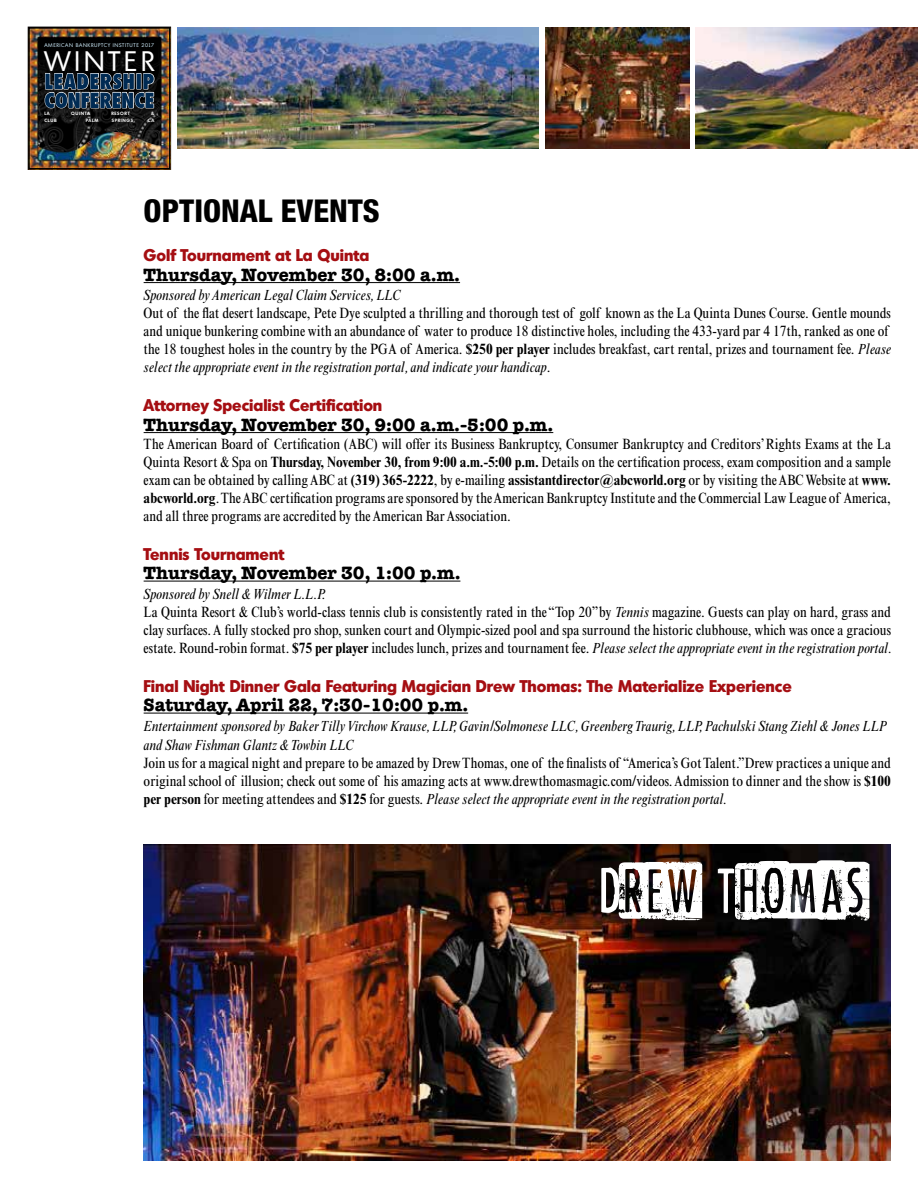
<style>
.page{position:relative;width:918px;height:1188px;background:#fff}
.page>*{position:absolute;margin:0;border:0;box-sizing:border-box;transform-origin:0 0}
.t1{font:60px "Punk Rock Show";color:#fff}
.t2{font:800 condensed 31.5px "Helvetica Neue LT Std";color:#000}
.t3{font:27.45px "Montreal Serial";letter-spacing:.145em;color:#fff}
.t4{font:800 condensed 20.4px/18.9px "Futura";letter-spacing:.02em;color:#002b54}
.t5{font:700 18px "American Typewriter Std";color:#000}
.t6{font:800 16.5px "Montreal Serial";color:#a50e12}
.t7{font:condensed 15px/18px "Times New Roman MT Std";color:#000}
.t8{font:italic condensed 15px/19.5px "Times New Roman MT Std";color:#000}
.t9{font:5.25px "Montreal Serial";letter-spacing:.12em;color:#cfedfc}
.t10{font:700 4.5px "Montreal Serial";letter-spacing:.13em;color:#fff}
.s1{font-weight:700}
.s2{font-style:italic}
</style>
<div class="page">
<img style="left:177px;top:27px;width:362px;height:121px">
<img style="left:545px;top:27px;width:144px;height:121px">
<img style="left:696px;top:27px;width:222px;height:121px">
<hr style="left:144px;top:282px;width:316px;height:1px;background:#000">
<hr style="left:144px;top:432px;width:409px;height:1px;background:#000">
<hr style="left:144px;top:581px;width:316px;height:1px;background:#000">
<hr style="left:144px;top:713px;width:324px;height:1px;background:#000">
<img style="left:27px;top:26px;width:145px;height:144px">
<img style="left:144px;top:844px;width:747px;height:317px">
<p class="t9" style="left:44px;top:42px;width:111px">AMERICAN BANKRUPTCY INSTITUTE 2017</p>
<h3 class="t3" style="left:44px;top:43px;width:111px">WINTER</h3>
<h3 class="t4" style="left:44px;top:72px;width:111px">LEADERSHIP<br>CONFERENCE</h3>
<p class="t10" style="left:44px;top:110px;width:7px">LA</p>
<p class="t10" style="left:71px;top:110px;width:20px">QUINTA</p>
<p class="t10" style="left:111px;top:110px;width:20px">RESORT</p>
<p class="t10" style="left:151px;top:110px;width:5px">&amp;</p>
<p class="t10" style="left:44px;top:117px;width:14px">CLUB</p>
<p class="t10" style="left:70px;top:117px;width:4px">•</p>
<p class="t10" style="left:86px;top:117px;width:14px">PALM</p>
<p class="t10" style="left:112px;top:117px;width:24px">SPRINGS,</p>
<p class="t10" style="left:148px;top:117px;width:8px">CA</p>
<h2 class="t2" style="left:144px;top:192px;width:238px">OPTIONAL EVENTS</h2>
<p class="t6" style="left:144px;top:244px;width:227px">Golf Tournament at La Quinta</p>
<p class="t5" style="left:144px;top:264px;width:318px">Thursday, November 30, 8:00 a.m.</p>
<p class="t8" style="left:144px;top:286px;width:259px">Sponsored by American Legal Claim Services, LLC</p>
<p class="t7" style="left:144px;top:304px;width:749px">Out of the flat desert landscape, Pete Dye sculpted a thrilling and thorough test of golf known as the La Quinta Dunes Course. Gentle mounds and unique bunkering combine with an abundance of water to produce 18 distinctive holes, including the 433-yard par 4 17th, ranked as one of the 18 toughest holes in the country by the PGA of America. <span class="s1">$250 per player</span> includes breakfast, cart rental, prizes and tournament fee. <span class="s2">Please select the appropriate event in the registration portal, and indicate your handicap</span>.</p>
<p class="t6" style="left:144px;top:394px;width:240px">Attorney Specialist Certification</p>
<p class="t5" style="left:144px;top:414px;width:411px">Thursday, November 30, 9:00 a.m.-5:00 p.m.</p>
<p class="t7" style="left:144px;top:435px;width:749px;text-align:justify">The American Board of Certification (ABC) will offer its Business Bankruptcy, Consumer Bankruptcy and Creditors’ Rights Exams at the La Quinta Resort &amp; Spa on <span class="s1">Thursday, November 30, from 9:00 a.m.-5:00 p.m.</span> Details on the certification process, exam composition and a sample exam can be obtained by calling ABC at <span class="s1">(319) 365-2222</span>, by e-mailing <span class="s1">assistantdirector@abcworld.org</span> or by visiting the ABC Website at <span class="s1">www. abcworld.org</span>. The ABC certification programs are sponsored by the American Bankruptcy Institute and the Commercial Law League of America, and all three programs are accredited by the American Bar Association.</p>
<p class="t6" style="left:144px;top:543px;width:142px">Tennis Tournament</p>
<p class="t5" style="left:144px;top:563px;width:318px">Thursday, November 30, 1:00 p.m.</p>
<p class="t7" style="left:144px;top:585px;width:750px"><span class="s2">Sponsored by Snell &amp; Wilmer L.L.P.<br></span>La Quinta Resort &amp; Club’s world-class tennis club is consistently rated in the “Top 20”by <span class="s2">Tennis</span> magazine. Guests can play on hard, grass and clay surfaces. A fully stocked pro shop, sunken court and Olympic-sized pool and spa surround the historic clubhouse, which was once a gracious estate. Round-robin format. <span class="s1">$75 per player</span> includes lunch, prizes and tournament fee. <span class="s2">Please select the appropriate event in the registration portal.</span></p>
<p class="t6" style="left:144px;top:675px;width:650px">Final Night Dinner Gala Featuring Magician Drew Thomas: The Materialize Experience</p>
<p class="t5" style="left:144px;top:695px;width:326px">Saturday, April 22, 7:30-10:00 p.m.</p>
<p class="t8" style="left:144px;top:716px;width:745px">Entertainment sponsored by Baker Tilly Virchow Krause, LLP, Gavin/Solmonese LLC, Greenberg Traurig, LLP, Pachulski Stang Ziehl &amp; Jones LLP and Shaw Fishman Glantz &amp; Towbin LLC</p>
<p class="t7" style="left:144px;top:754px;width:749px;text-align:justify">Join us for a magical night and prepare to be amazed by Drew Thomas, one of the finalists of “America’s Got Talent.”Drew practices a unique and original school of illusion; check out some of his amazing acts at www.drewthomasmagic.com/videos. Admission to dinner and the show is <span class="s1">$100 per person</span> for meeting attendees and <span class="s1">$125</span> for guests. <span class="s2">Please select the appropriate event in the registration portal.</span></p>
<h1 class="t1" style="left:598px;top:854px;width:270px">DREW THOMAS</h1>
</div>
